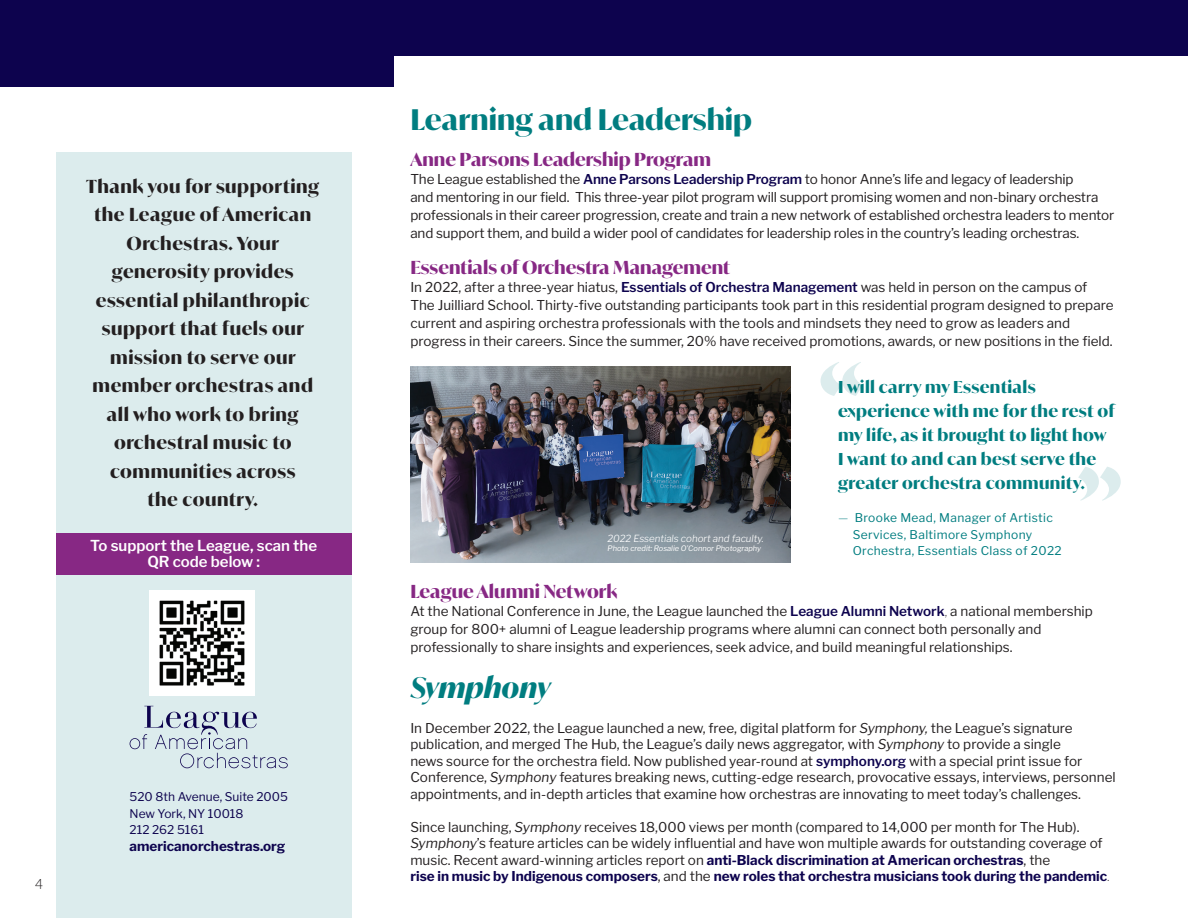
<style>
.page{position:relative;width:1188px;height:918px;background:#fff}
.page>*{position:absolute;margin:0;border:0;box-sizing:border-box;transform-origin:0 0}
.t1{font:700 99px "Ivy Mode";color:#dceced}
.t2{font:700 28.5px "Ivy Mode";color:#007d80}
.t3{font:italic 700 28.5px "Ivy Mode";color:#007d80}
.t4{font:700 18px/28.5px "Ivy Mode";letter-spacing:.03em;color:#231f20;text-align:center}
.t5{font:700 18px "Ivy Mode";color:#872884}
.t6{font:700 16.5px/24px "Ivy Mode";letter-spacing:.02em;color:#007d80}
.t7{font:600 15px/16.5px "Libre Franklin";color:#fff;text-align:center}
.t8{font:13.5px/18px "Libre Franklin";color:#231f20}
.t9{font:700 13.5px "Libre Franklin";color:#0d034e}
.t10{font:100 13.5px "Libre Franklin";color:#231f20}
.t11{font:12px/16.5px "Libre Franklin";letter-spacing:.03em;color:#007d80}
.t12{font:12px/16.5px "Libre Franklin";color:#0d034e}
.t13{font:italic 300 9.75px "Libre Franklin";color:#fff}
.t14{font:italic 7.5px "Libre Franklin";color:#fff}
.s1{font-weight:600;color:#0d034e}
.s2{font-weight:100}
.s3{font-style:italic}
.s4{font-weight:700;color:#0d034e}
</style>
<div class="page">
<img style="left:410px;top:366px;width:381px;height:196px">
<div style="left:0;top:0;width:1188px;height:86px;background:#0d034e"></div>
<div style="left:394px;top:56px;width:794px;height:42px;background:#fff"></div>
<div style="left:56px;top:152px;width:296px;height:766px;background:#dceced"></div>
<div style="left:56px;top:533px;width:296px;height:42px;background:#872884"></div>
<img style="left:149px;top:590px;width:105px;height:106px">
<svg style="left:130px;top:706px;width:158px;height:62px"></svg>
<p class="t4" style="left:86px;top:172px;width:235px">Thank you for supporting the League of American<br>Orchestras. Your generosity provides essential philanthropic support that fuels our mission to serve our member orchestras and all who work to bring orchestral music to communities across<br>the country.</p>
<p class="t7" style="left:90px;top:536px;width:228px">To support the League, scan the<br>QR code below :</p>
<p class="t10" style="left:35px;top:873px;width:10px">4</p>
<p class="t12" style="left:130px;top:788px;width:160px">520 8th Avenue, Suite 2005<br>New York, NY 10018<br>212 262 5161</p>
<p class="t9" style="left:130px;top:836px;width:157px">americanorchestras.org</p>
<h2 class="t2" style="left:410px;top:100px;width:343px">Learning and Leadership</h2>
<h3 class="t5" style="left:410px;top:147px;width:302px">Anne Parsons Leadership Program</h3>
<p class="t8" style="left:410px;top:169px;width:705px">The League established the <span class="s1">Anne Parsons Leadership Program</span> to honor Anne’s life and legacy of leadership<br>and mentoring in our field. This three-year pilot program will support promising women and non-binary orchestra professionals in their career progression, create and train a new network of established orchestra leaders to mentor and support them, and build a wider pool of candidates for leadership roles in the country’s leading orchestras.</p>
<h3 class="t5" style="left:410px;top:255px;width:321px">Essentials of Orchestra Management</h3>
<p class="t8" style="left:410px;top:277px;width:705px">In 2022, after a three-year hiatus, <span class="s1">Essentials of Orchestra Management</span> was held in person on the campus of The Juilliard School. Thirty-five outstanding participants took part in this residential program designed to prepare current and aspiring orchestra professionals with the tools and mindsets they need to grow as leaders and progress in their careers. Since the summer, 20% have received promotions, awards, or new positions in the field.</p>
<p class="t13" style="left:608px;top:532px;width:158px">2022 Essentials cohort and faculty.</p>
<p class="t14" style="left:608px;top:543px;width:155px">Photo credit: Rosalie O’Connor Photography</p>
<h1 class="t1" style="left:819px;top:332px;width:47px">“</h1>
<p class="t6" style="left:838px;top:375px;width:278px">I will carry my Essentials experience with me for the rest of my life, as it brought to light how<br>I want to and can best serve the greater orchestra community.</p>
<p class="t11" style="left:853px;top:508px;width:211px;text-indent:-15px"><span class="s2">—</span> Brooke Mead, Manager of Artistic<br>Services, Baltimore Symphony<br>Orchestra, Essentials Class of 2022</p>
<h1 class="t1" style="left:1078px;top:437px;width:47px">”</h1>
<h3 class="t5" style="left:410px;top:579px;width:209px">League Alumni Network</h3>
<p class="t8" style="left:410px;top:601px;width:684px">At the National Conference in June, the League launched the <span class="s1">League Alumni Network</span><span class="s2">,</span> a national membership group for 800+ alumni of League leadership programs where alumni can connect both personally and professionally to share insights and experiences, seek advice, and build meaningful relationships.</p>
<h2 class="t3" style="left:410px;top:669px;width:141px">Symphony</h2>
<p class="t8" style="left:410px;top:718px;width:707px;line-height:16.5px">In December 2022, the League launched a new, free, digital platform for <span class="s3">Symphony,</span> the League’s signature publication, and merged The Hub, the League’s daily news aggregator, with <span class="s3">Symphony</span> to provide a single<br>news source for the orchestra field. Now published year-round at <span class="s1">symphony.org</span> with a special print issue for Conference, <span class="s3">Symphony</span> features breaking news, cutting-edge research, provocative essays, interviews, personnel appointments, and in-depth articles that examine how orchestras are innovating to meet today’s challenges.</p>
<p class="t8" style="left:410px;top:817px;width:701px;line-height:16.5px">Since launching, <span class="s3">Symphony</span> receives 18,000 views per month (compared to 14,000 per month for The Hub).<br><span class="s3">Symphony</span>’s feature articles can be widely influential and have won multiple awards for outstanding coverage of music. Recent award-winning articles report on <span class="s4">anti-Black discrimination at American orchestras</span>, the<br><span class="s4">rise in music by Indigenous composers</span>, and the <span class="s4">new roles that orchestra musicians took during the pandemic</span><span class="s2">.</span></p>
</div>
